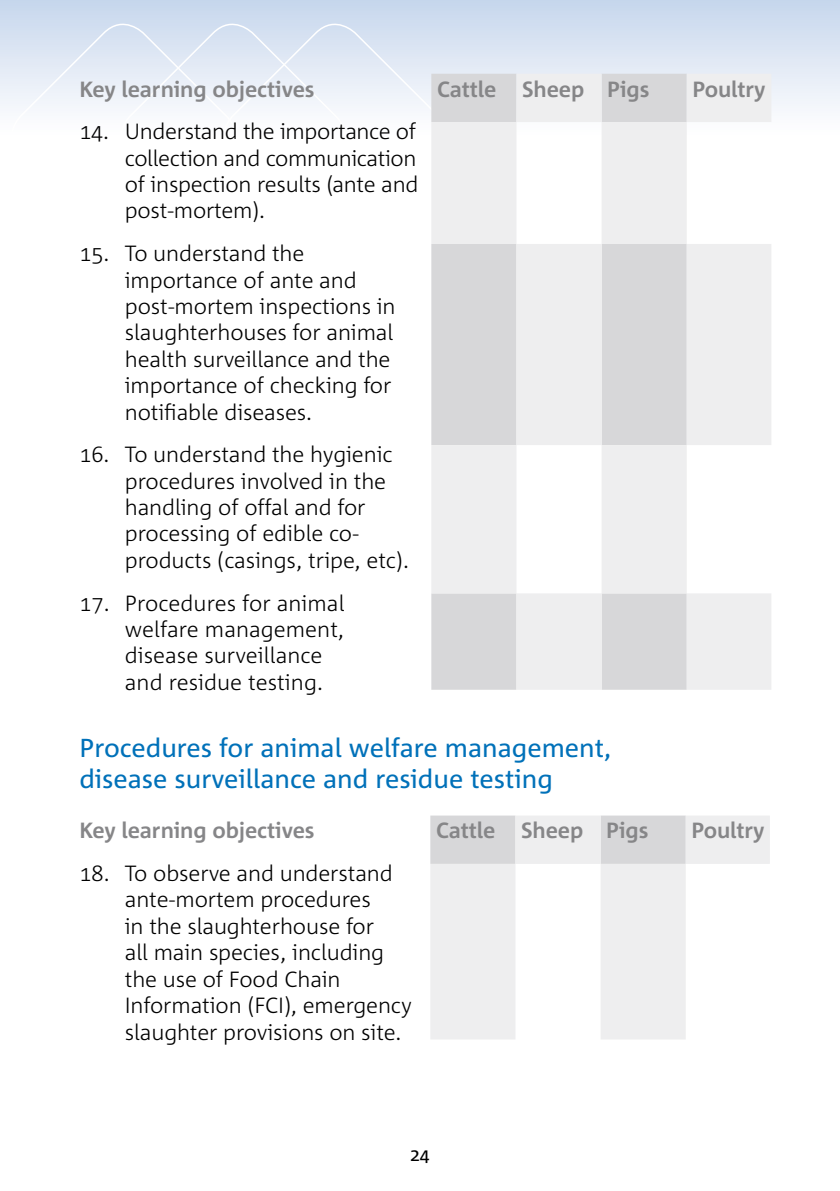
<style>
.page{position:relative;width:840px;height:1191px;background:#fff}
.page>*{position:absolute;margin:0;border:0;box-sizing:border-box;transform-origin:0 0}
.t1{font:26px/31.2px "Corpid";color:#0071b9}
.t2{font:300 22px/26.4px "Corpid";letter-spacing:-.005em;color:#000}
.t3{font:700 22px "Corpid";letter-spacing:-.005em;color:#868688}
</style>
<div class="page">
<div style="left:0;top:0;width:839px;height:136px;background:linear-gradient(to bottom,#c6d6ec,#fff)"></div>
<svg style="left:1px;top:13px;width:211px;height:123px"></svg>
<svg style="left:212px;top:13px;width:246px;height:123px"></svg>
<svg style="left:430px;top:815px;width:339px;height:224px;fill:#eeeeef"></svg>
<svg style="left:431px;top:74px;width:340px;height:616px;fill:#eeeeef"></svg>
<p class="t3" style="left:79px;top:77px;width:236px">Key learning objectives</p>
<p class="t3" style="left:437px;top:77px;width:214px">Cattle Sheep Pigs</p>
<p class="t3" style="left:692px;top:77px;width:75px">Poultry</p>
<p class="t2" style="left:125px;top:119px;width:295px;text-align:justify;text-indent:-45px">14. Understand the importance of collection and communication of inspection results (ante and post-mortem).</p>
<p class="t2" style="left:125px;top:240px;width:272px;text-indent:-45px">15. To understand the importance of ante and post-mortem inspections in slaughterhouses for animal health surveillance and the importance of checking for notifiable diseases.</p>
<p class="t2" style="left:125px;top:441px;width:285px;text-indent:-45px">16. To understand the hygienic procedures involved in the handling of offal and for processing of edible co&shy;products (casings, tripe, etc).</p>
<p class="t2" style="left:125px;top:590px;width:221px;text-indent:-45px">17. Procedures for animal welfare management, disease surveillance and residue testing.</p>
<p class="t1" style="left:79px;top:732px;width:533px">Procedures for animal welfare management, disease surveillance and residue testing</p>
<p class="t3" style="left:79px;top:818px;width:236px">Key learning objectives</p>
<p class="t3" style="left:436px;top:818px;width:214px">Cattle Sheep Pigs</p>
<p class="t3" style="left:691px;top:818px;width:75px">Poultry</p>
<p class="t2" style="left:125px;top:860px;width:288px;text-indent:-45px">18. To observe and understand ante-mortem procedures<br>in the slaughterhouse for<br>all main species, including the use of Food Chain<br>Information (FCI), emergency slaughter provisions on site.</p>
</div>
